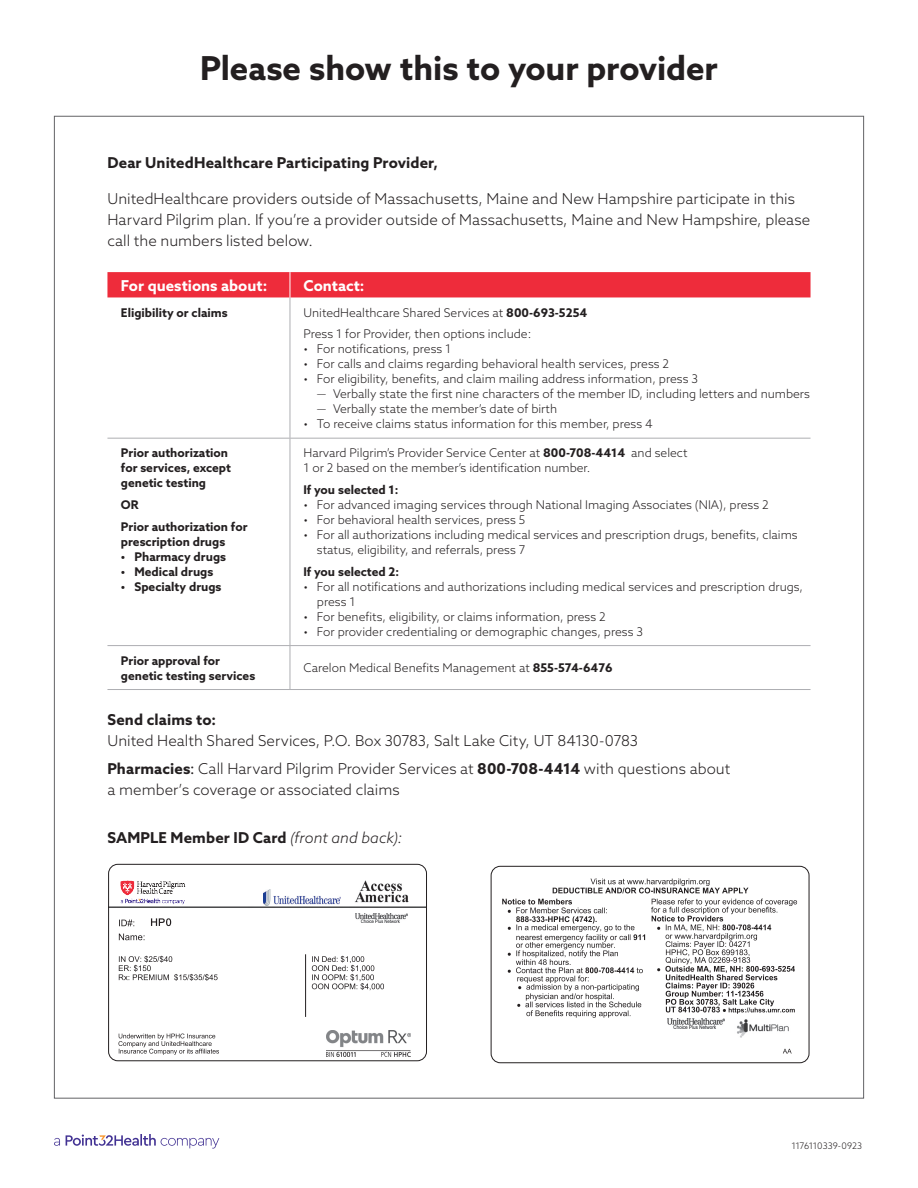
<style>
.page{position:relative;width:918px;height:1188px;background:#fff}
.page>*{position:absolute;margin:0;border:0;box-sizing:border-box;transform-origin:0 0}
.t1{font:700 33px "Azo Sans";color:#231f20}
.t2{font:300 15px/21px "Azo Sans";color:#231f20}
.t3{font:700 15px "Azo Sans";letter-spacing:.01em;color:#231f20}
.t4{font:700 15px "Azo Sans";color:#fff}
.ChartText{font:300 12px/15px "Azo Sans";color:#231f20}
.t5{font:700 12px/15px "Azo Sans";color:#231f20}
.t6{font:300 9px "Azo Sans";letter-spacing:-.01em;color:#231f20}
.s1{font-weight:700}
.s2{font-weight:400}
.s3{font-weight:300;font-style:italic}
</style>
<div class="page">
<svg style="left:54px;top:1134px;width:165px;height:15px"></svg>
<hr style="left:290px;top:297px;width:1px;height:141px;background:#adaeb2">
<hr style="left:107px;top:438px;width:183px;height:1px;background:#adaeb2">
<hr style="left:290px;top:438px;width:521px;height:1px;background:#adaeb2">
<hr style="left:290px;top:439px;width:1px;height:206px;background:#adaeb2">
<hr style="left:107px;top:645px;width:183px;height:1px;background:#adaeb2">
<hr style="left:290px;top:645px;width:521px;height:1px;background:#adaeb2">
<hr style="left:290px;top:646px;width:1px;height:43px;background:#adaeb2">
<div style="left:107px;top:272px;width:704px;height:25px;background:#ee2c3b"></div>
<hr style="left:107px;top:689px;width:183px;height:1px;background:#adaeb2">
<hr style="left:290px;top:689px;width:521px;height:1px;background:#adaeb2">
<img style="left:109px;top:863px;width:318px;height:199px">
<div style="left:108px;top:864px;width:319px;height:197px;border:1px solid #231f20;border-radius:9px"></div>
<img style="left:120px;top:880px;width:143px;height:24px">
<img style="left:263px;top:889px;width:78px;height:16px">
<img style="left:355px;top:880px;width:53px;height:24px">
<img style="left:326px;top:1030px;width:85px;height:26px">
<img style="left:356px;top:914px;width:51px;height:9px">
<hr style="left:305px;top:954px;width:1px;height:63px;background:#231f20">
<svg style="left:312px;top:956px;width:72px;height:34px"></svg>
<svg style="left:119px;top:920px;width:15px;height:6px"></svg>
<svg style="left:151px;top:918px;width:20px;height:8px"></svg>
<svg style="left:119px;top:934px;width:26px;height:6px"></svg>
<svg style="left:119px;top:956px;width:99px;height:25px"></svg>
<svg style="left:118px;top:1034px;width:101px;height:21px"></svg>
<div style="left:491px;top:866px;width:318px;height:197px;border:1px solid #231f20;border-radius:9px"></div>
<svg style="left:553px;top:879px;width:195px;height:14px"></svg>
<svg style="left:502px;top:899px;width:143px;height:119px"></svg>
<svg style="left:651px;top:899px;width:146px;height:115px"></svg>
<svg style="left:783px;top:1049px;width:9px;height:5px"></svg>
<img style="left:737px;top:1019px;width:52px;height:18px">
<img style="left:668px;top:1018px;width:57px;height:10px">
<p class="t1" style="left:200px;top:46px;width:519px">Please show this to your provider</p>
<p class="t3" style="left:107px;top:153px;width:332px">Dear UnitedHealthcare Participating Provider,</p>
<p class="t2" style="left:107px;top:188px;width:704px">UnitedHealthcare providers outside of Massachusetts, Maine and New Hampshire participate in this<br>Harvard Pilgrim plan. If you’re a provider outside of Massachusetts, Maine and New Hampshire, please call the numbers listed below.</p>
<p class="t4" style="left:121px;top:275px;width:148px">For questions about:</p>
<p class="t4" style="left:303px;top:275px;width:63px">Contact:</p>
<p class="t5" style="left:121px;top:305px;width:108px">Eligibility or claims</p>
<p class="ChartText" style="left:303px;top:305px;width:285px">UnitedHealthcare Shared Services at <span class="s1">800-693-5254</span></p>
<p class="ChartText" style="left:303px;top:327px;width:229px">Press 1 for Provider, then options include:</p>
<p class="ChartText" style="left:303px;top:342px;width:149px">• For notifications, press 1</p>
<p class="ChartText" style="left:303px;top:357px;width:367px">• For calls and claims regarding behavioral health services, press 2</p>
<p class="ChartText" style="left:303px;top:372px;width:396px">• For eligibility, benefits, and claim mailing address information, press 3</p>
<p class="ChartText" style="left:317px;top:387px;width:495px">— Verbally state the first nine characters of the member ID, including letters and numbers</p>
<p class="ChartText" style="left:317px;top:402px;width:242px">— Verbally state the member’s date of birth</p>
<p class="ChartText" style="left:303px;top:417px;width:351px">• To receive claims status information for this member, press 4</p>
<p class="t5" style="left:121px;top:445px;width:112px">Prior authorization for services, except genetic testing</p>
<p class="t5" style="left:121px;top:497px;width:19px">OR</p>
<p class="t5" style="left:121px;top:519px;width:128px">Prior authorization for prescription drugs</p>
<p class="t5" style="left:121px;top:549px;width:107px">• Pharmacy drugs</p>
<p class="t5" style="left:121px;top:564px;width:94px">• Medical drugs</p>
<p class="t5" style="left:121px;top:579px;width:102px">• Specialty drugs</p>
<p class="ChartText" style="left:303px;top:445px;width:386px">Harvard Pilgrim’s Provider Service Center at <span class="s1">800-708-4414</span> and select<br>1 or 2 based on the member’s identification number.</p>
<p class="t5" style="left:303px;top:482px;width:97px">If you selected 1:</p>
<p class="ChartText" style="left:303px;top:497px;width:467px">• For advanced imaging services through National Imaging Associates (NIA), press 2</p>
<p class="ChartText" style="left:303px;top:512px;width:223px">• For behavioral health services, press 5</p>
<p class="ChartText" style="left:317px;top:527px;width:482px;text-indent:-14px">• For all authorizations including medical services and prescription drugs, benefits, claims status, eligibility, and referrals, press 7</p>
<p class="t5" style="left:303px;top:564px;width:97px">If you selected 2:</p>
<p class="ChartText" style="left:317px;top:579px;width:488px;text-indent:-14px">• For all notifications and authorizations including medical services and prescription drugs, press 1</p>
<p class="ChartText" style="left:303px;top:609px;width:304px">• For benefits, eligibility, or claims information, press 2</p>
<p class="ChartText" style="left:303px;top:624px;width:341px">• For provider credentialing or demographic changes, press 3</p>
<p class="t5" style="left:121px;top:653px;width:136px">Prior approval for genetic testing services</p>
<p class="ChartText" style="left:303px;top:660px;width:311px">Carelon Medical Benefits Management at <span class="s1">855-574-6476</span></p>
<p class="t2" style="left:107px;top:709px;width:532px"><span class="s1">Send claims to:<br></span>United Health Shared Services, P.O. Box 30783, Salt Lake City, UT 84130-0783</p>
<p class="t2" style="left:107px;top:758px;width:625px"><span class="s1">Pharmacies</span><span class="s2">:</span> Call Harvard Pilgrim Provider Services at <span class="s1">800-708-4414</span> with questions about a member’s coverage or associated claims</p>
<p class="t3" style="left:107px;top:828px;width:296px">SAMPLE Member ID Card <span class="s3">(front and back):</span></p>
<p class="t6" style="left:791px;top:1139px;width:72px">1176110339-0923</p>
</div>
